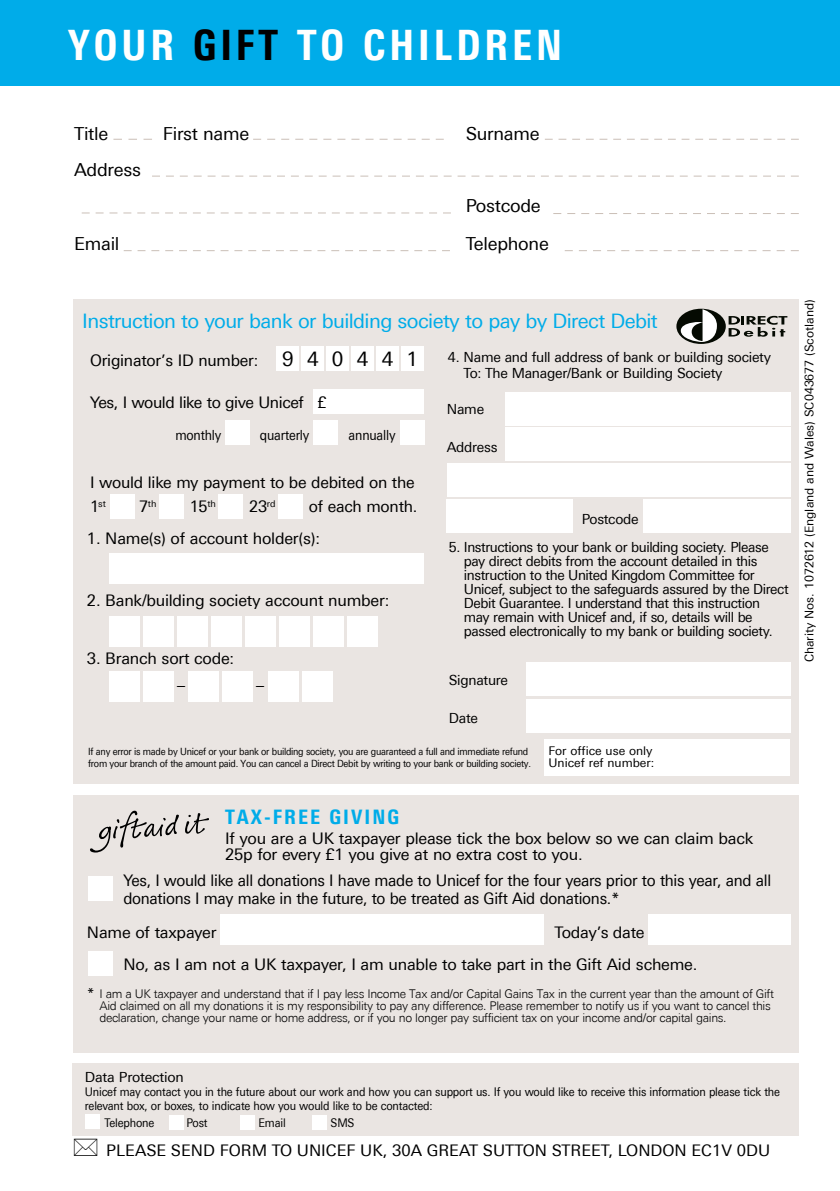
<style>
.page{position:relative;width:840px;height:1191px;background:#fff}
.page>*{position:absolute;margin:0;border:0;box-sizing:border-box;transform-origin:0 0}
.t1{font:800 condensed 42px "Univers Next Pro";letter-spacing:.1em;color:#fff;scale:.95 1}
.t2{font:20px "Univers Next Pro";letter-spacing:-.03em;color:#00ace9}
.t3{font:800 condensed 20px "Univers Next Pro";letter-spacing:.1em;color:#00ace9}
.t4{font:20px "Univers Next Pro";letter-spacing:.665em;color:#000}
.t5{font:18px "Univers Next Pro";letter-spacing:-.015em;color:#000}
.t6{font:16px/16px "Univers Next Pro";letter-spacing:-.015em;color:#000}
.t7{font:16px/18px "Univers Next Pro";letter-spacing:-.015em;color:#000;scale:.95 1}
.t8{font:14px/14px "Univers Next Pro";letter-spacing:-.03em;color:#000}
.t9{font:14px "Univers Next Pro";letter-spacing:-.03em;color:#000;scale:.88 1}
.t10{font:300 12px/12px "Univers Next Pro";letter-spacing:-.03em;color:#000}
.t11{font:12px/14px "Univers Next Pro";letter-spacing:-.015em;color:#000;scale:.9 1}
.t12{font:12px/12px "Univers Next Pro";letter-spacing:-.015em;color:#000}
.t13{font:10px/12px "Univers Next Pro";letter-spacing:-.03em;color:#000;scale:.9 1}
.t14{font:9.4px "Univers Next Pro";color:#000}
.s1{color:#000}
.s2{font-size:16px}
.s3{font-weight:400;font-size:14px}
</style>
<div class="page">
<div style="left:73px;top:300px;width:725px;height:484px;background:#eae5e2"></div>
<div style="left:0;top:0;width:839px;height:85px;background:#00ace9"></div>
<svg style="left:545px;top:139px;width:253px;height:1px"></svg>
<svg style="left:253px;top:139px;width:190px;height:1px"></svg>
<svg style="left:113px;top:139px;width:39px;height:1px"></svg>
<svg style="left:152px;top:176px;width:646px;height:1px"></svg>
<svg style="left:82px;top:213px;width:368px;height:1px"></svg>
<svg style="left:553px;top:213px;width:245px;height:1px"></svg>
<svg style="left:564px;top:250px;width:234px;height:1px"></svg>
<svg style="left:124px;top:250px;width:325px;height:1px"></svg>
<div style="left:73px;top:795px;width:725px;height:258px;background:#eae5e2"></div>
<div style="left:220px;top:914px;width:324px;height:31px;background:#fff"></div>
<div style="left:647px;top:914px;width:142px;height:31px;background:#fff"></div>
<div style="left:88px;top:876px;width:25px;height:25px;background:#fff"></div>
<div style="left:88px;top:951px;width:25px;height:24px;background:#fff"></div>
<svg style="left:90px;top:810px;width:119px;height:42px"></svg>
<div style="left:109px;top:553px;width:314px;height:30px;background:#fff"></div>
<div style="left:505px;top:392px;width:284px;height:33px;background:#fff"></div>
<div style="left:505px;top:427px;width:284px;height:34px;background:#fff"></div>
<div style="left:446px;top:463px;width:343px;height:33px;background:#fff"></div>
<div style="left:446px;top:499px;width:126px;height:33px;background:#fff"></div>
<div style="left:642px;top:499px;width:147px;height:33px;background:#fff"></div>
<div style="left:109px;top:671px;width:30px;height:31px;background:#fff"></div>
<div style="left:143px;top:671px;width:30px;height:31px;background:#fff"></div>
<div style="left:188px;top:671px;width:31px;height:31px;background:#fff"></div>
<div style="left:222px;top:671px;width:31px;height:31px;background:#fff"></div>
<div style="left:267px;top:671px;width:31px;height:31px;background:#fff"></div>
<div style="left:302px;top:671px;width:30px;height:31px;background:#fff"></div>
<div style="left:109px;top:616px;width:30px;height:30px;background:#fff"></div>
<div style="left:143px;top:616px;width:30px;height:30px;background:#fff"></div>
<div style="left:177px;top:616px;width:30px;height:30px;background:#fff"></div>
<div style="left:211px;top:616px;width:30px;height:30px;background:#fff"></div>
<div style="left:245px;top:616px;width:30px;height:30px;background:#fff"></div>
<div style="left:279px;top:616px;width:30px;height:30px;background:#fff"></div>
<div style="left:313px;top:616px;width:30px;height:30px;background:#fff"></div>
<div style="left:347px;top:616px;width:30px;height:30px;background:#fff"></div>
<div style="left:313px;top:389px;width:111px;height:24px;background:#fff"></div>
<div style="left:313px;top:420px;width:25px;height:24px;background:#fff"></div>
<div style="left:110px;top:494px;width:24px;height:25px;background:#fff"></div>
<div style="left:159px;top:494px;width:24px;height:25px;background:#fff"></div>
<div style="left:218px;top:494px;width:24px;height:25px;background:#fff"></div>
<div style="left:278px;top:494px;width:24px;height:25px;background:#fff"></div>
<div style="left:399px;top:420px;width:25px;height:24px;background:#fff"></div>
<div style="left:225px;top:420px;width:25px;height:24px;background:#fff"></div>
<div style="left:276px;top:345px;width:23px;height:25px;background:#fff"></div>
<div style="left:301px;top:345px;width:23px;height:25px;background:#fff"></div>
<div style="left:326px;top:345px;width:22px;height:25px;background:#fff"></div>
<div style="left:351px;top:345px;width:22px;height:25px;background:#fff"></div>
<div style="left:376px;top:345px;width:22px;height:25px;background:#fff"></div>
<div style="left:401px;top:345px;width:22px;height:25px;background:#fff"></div>
<div style="left:676px;top:309px;width:49px;height:35px;background:#050a02;border-radius:50%"></div>
<svg style="left:680px;top:309px;width:36px;height:33px"></svg>
<svg style="left:728px;top:316px;width:59px;height:21px"></svg>
<div style="left:526px;top:662px;width:263px;height:34px;background:#fff"></div>
<div style="left:526px;top:699px;width:263px;height:33px;background:#fff"></div>
<div style="left:544px;top:739px;width:245px;height:36px;background:#fff"></div>
<div style="left:73px;top:1063px;width:725px;height:73px;background:#eae5e2"></div>
<div style="left:85px;top:1114px;width:14px;height:14px;background:#fff"></div>
<div style="left:169px;top:1115px;width:14px;height:14px;background:#fff"></div>
<div style="left:240px;top:1115px;width:14px;height:14px;background:#fff"></div>
<div style="left:312px;top:1115px;width:14px;height:14px;background:#fff"></div>
<h1 class="t1" style="left:68px;top:20px;width:521px">YOUR <span class="s1">GIFT</span> TO CHILDREN</h1>
<p class="t5" style="left:74px;top:124px;width:36px">Title</p>
<p class="t5" style="left:163px;top:124px;width:88px">First name</p>
<p class="t5" style="left:465px;top:124px;width:75px">Surname</p>
<p class="t5" style="left:74px;top:160px;width:68px">Address</p>
<p class="t5" style="left:465px;top:196px;width:76px">Postcode</p>
<p class="t5" style="left:74px;top:234px;width:47px">Email</p>
<p class="t5" style="left:465px;top:234px;width:85px">Telephone</p>
<h2 class="t2" style="left:82px;top:309px;width:576px">Instruction to your bank or building society to pay by Direct Debit</h2>
<h2 class="t4" style="left:282px;top:347px;width:138px">940441</h2>
<p class="t6" style="left:90px;top:352px;width:169px">Originator’s ID number:</p>
<p class="t6" style="left:90px;top:394px;width:237px">Yes, I would like to give Unicef £</p>
<p class="t9" style="left:175px;top:427px;width:54px">monthly</p>
<p class="t9" style="left:260px;top:427px;width:58px">quarterly</p>
<p class="t9" style="left:348px;top:427px;width:55px">annually</p>
<p class="t6" style="left:90px;top:474px;width:326px">I would like my payment to be debited on the</p>
<p class="t14" style="left:90px;top:498px;width:17px"><span class="s2">1</span>st</p>
<p class="t14" style="left:139px;top:498px;width:19px"><span class="s2">7</span>th</p>
<p class="t6" style="left:189px;top:498px;width:28px">15<sup>th</sup></p>
<p class="t6" style="left:249px;top:498px;width:28px">23<sup>rd</sup></p>
<p class="t6" style="left:308px;top:498px;width:110px">of each month.</p>
<p class="t8" style="left:463px;top:349px;width:309px;line-height:16px;text-indent:-15px">4. Name and full address of bank or building society<br>To: The Manager/Bank or Building Society</p>
<p class="t8" style="left:446px;top:402px;width:39px">Name</p>
<p class="t8" style="left:446px;top:440px;width:52px">Address</p>
<p class="t8" style="left:581px;top:512px;width:58px">Postcode</p>
<p class="t6" style="left:87px;top:530px;width:234px">1. Name(s) of account holder(s):</p>
<p class="t8" style="left:463px;top:539px;width:326px;text-indent:-15px">5. Instructions to your bank or building society. Please pay direct debits from the account detailed in this instruction to the United Kingdom Committee for Unicef, subject to the safeguards assured by the Direct Debit Guarantee. I understand that this instruction may remain with Unicef and, if so, details will be passed electronically to my bank or building society.</p>
<p class="t8" style="left:448px;top:672px;width:61px">Signature</p>
<p class="t8" style="left:448px;top:710px;width:31px">Date</p>
<p class="t13" style="left:88px;top:745px;width:493px">If any error is made by Unicef or your bank or building society, you are guaranteed a full and immediate refund from your branch of the amount paid. You can cancel a Direct Debit by writing to your bank or building society.</p>
<p class="t12" style="left:548px;top:745px;width:107px">For office use only<br>Unicef ref number:</p>
<p class="t6" style="left:87px;top:592px;width:304px">2. Bank/building society account number:</p>
<p class="t6" style="left:87px;top:650px;width:149px">3. Branch sort code:</p>
<p class="t6" style="left:177px;top:671px;width:9px">_</p>
<p class="t6" style="left:256px;top:671px;width:9px">_</p>
<h2 class="t3" style="left:225px;top:805px;width:175px">TAX-FREE GIVING</h2>
<p class="t6" style="left:225px;top:830px;width:529px">If you are a UK taxpayer please tick the box below so we can claim back<br>25p for every £1 you give at no extra cost to you.</p>
<p class="t7" style="left:123px;top:871px;width:683px">Yes, I would like all donations I have made to Unicef for the four years prior to this year, and all donations I may make in the future, to be treated as Gift Aid donations.*</p>
<p class="t6" style="left:87px;top:924px;width:131px">Name of taxpayer</p>
<p class="t6" style="left:123px;top:916px;width:575px;line-height:32px;text-indent:430px">Today’s date<br>No, as I am not a UK taxpayer, I am unable to take part in the Gift Aid scheme.</p>
<p class="t10" style="left:99px;top:987px;width:675px;text-indent:-12px"><span class="s3">*</span> I am a UK taxpayer and understand that if I pay less Income Tax and/or Capital Gains Tax in the current year than the amount of Gift<br>Aid claimed on all my donations it is my responsibility to pay any difference. Please remember to notify us if you want to cancel this declaration, change your name or home address, or if you no longer pay sufficient tax on your income and/or capital gains.</p>
<p class="t12" style="left:802px;top:662px;width:364px;rotate:-90deg">Charity Nos. 1072612 (England and Wales) SC043677 (Scotland)</p>
<p class="t8" style="left:85px;top:1070px;width:100px">Data Protection</p>
<p class="t11" style="left:85px;top:1085px;width:773px">Unicef may contact you in the future about our work and how you can support us. If you would like to receive this information please tick the relevant box, or boxes, to indicate how you would like to be contacted:</p>
<p class="t11" style="left:104px;top:1116px;width:57px">Telephone</p>
<p class="t11" style="left:186px;top:1116px;width:25px">Post</p>
<p class="t11" style="left:258px;top:1116px;width:32px">Email</p>
<p class="t11" style="left:330px;top:1116px;width:28px">SMS</p>
<p class="t6" style="left:106px;top:1142px;width:665px">PLEASE SEND FORM TO UNICEF UK, 30A GREAT SUTTON STREET, LONDON EC1V 0DU</p>
</div>
